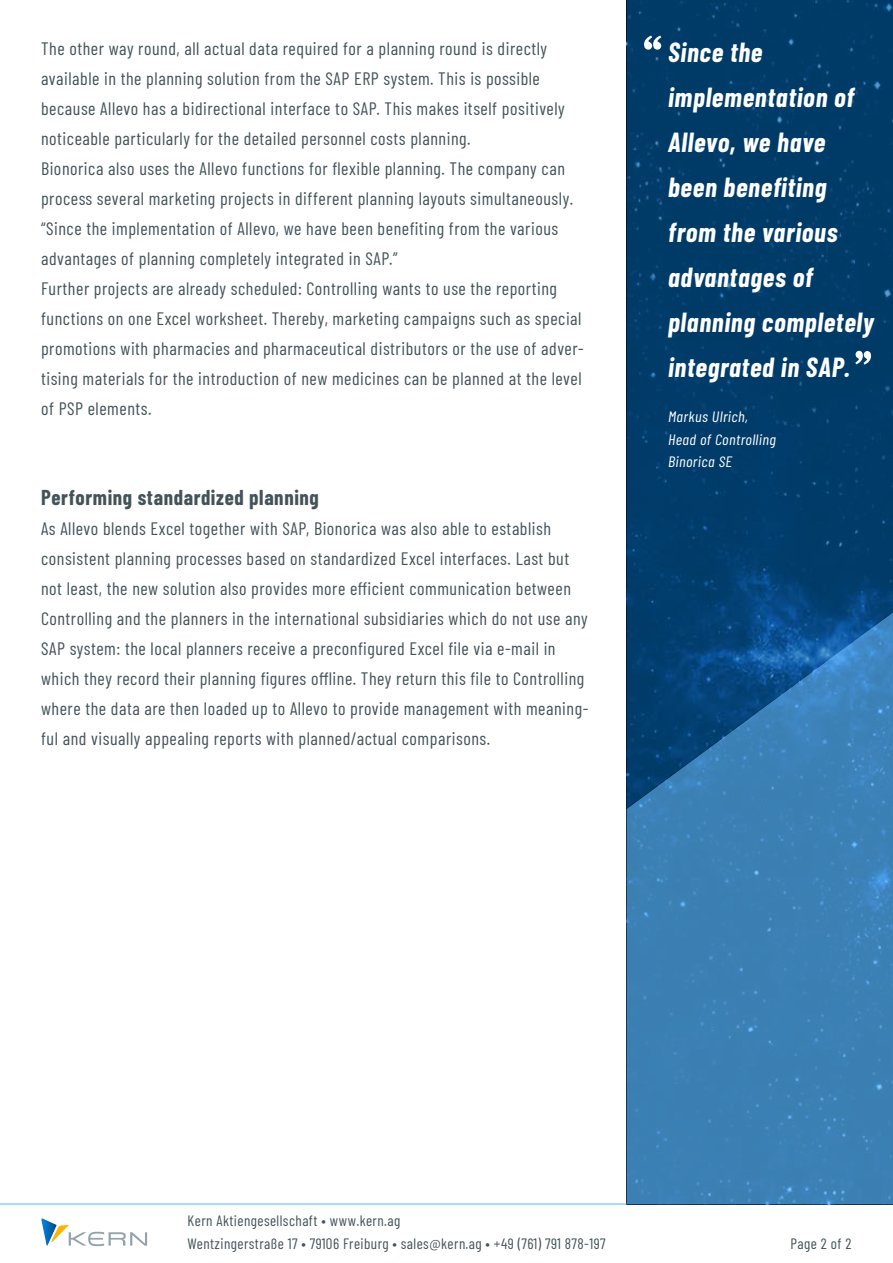
<style>
.page{position:relative;width:893px;height:1263px;background:#fff}
.page>*{position:absolute;margin:0;border:0;box-sizing:border-box;transform-origin:0 0}
.t1{font:italic 700 27px/45px "Barlow Condensed";letter-spacing:.03em;color:#fff}
.t2{font:700 21px "Barlow Condensed";letter-spacing:.03em;color:#445359}
.t3{font:18px/30px "Barlow Condensed";letter-spacing:.03em;color:#445359}
.t4{font:15px/22.5px "Barlow Condensed";letter-spacing:.03em;color:#445359}
.t5{font:italic 15px/22.5px "Barlow Condensed";letter-spacing:.025em;color:#fff;scale:1.07 1}
</style>
<div class="page">
<div style="left:626px;top:809px;width:267px;height:395px;background:#3b80b3"></div>
<svg style="left:626px;top:0;width:267px;height:809px;background:#084575"></svg>
<svg style="left:855px;top:351px;width:16px;height:14px"></svg>
<svg style="left:644px;top:36px;width:17px;height:14px"></svg>
<svg style="left:41px;top:1218px;width:106px;height:28px"></svg>
<hr style="left:0;top:1203px;width:627px;height:1px;background:#55b7ff">
<p class="t3" style="left:41px;top:32px;width:544px">The other way round, all actual data required for a planning round is directly available in the planning solution from the SAP ERP system. This is possible because Allevo has a bidirectional interface to SAP. This makes itself positively noticeable particularly for the detailed personnel costs planning.<br>Bionorica also uses the Allevo functions for flexible planning. The company can process several marketing projects in different planning layouts simultaneously. “Since the implementation of Allevo, we have been benefiting from the various advantages of planning completely integrated in SAP.”<br>Further projects are already scheduled: Controlling wants to use the reporting functions on one Excel worksheet. Thereby, marketing campaigns such as special promotions with pharmacies and pharmaceutical distributors or the use of adver&shy;tising materials for the introduction of new medicines can be planned at the level of PSP elements.</p>
<p class="t2" style="left:41px;top:483px;width:279px">Performing standardized planning</p>
<p class="t3" style="left:41px;top:512px;width:549px">As Allevo blends Excel together with SAP, Bionorica was also able to establish consistent planning processes based on standardized Excel interfaces. Last but not least, the new solution also provides more efficient communication between Controlling and the planners in the international subsidiaries which do not use any SAP system: the local planners receive a preconfigured Excel file via e-mail in which they record their planning figures offline. They return this file to Controlling where the data are then loaded up to Allevo to provide management with meaning&shy;ful and visually appealing reports with planned/actual comparisons.</p>
<h1 class="t1" style="left:668px;top:29px;width:207px">Since the implementation of<br>Allevo, we have been benefiting from the various advantages of planning completely integrated in SAP.</h1>
<p class="t5" style="left:668px;top:405px;width:102px">Markus Ulrich,<br>Head of Controlling<br>Binorica SE</p>
<p class="t4" style="left:188px;top:1208px;width:420px">Kern Aktiengesellschaft • www.kern.ag<br>Wentzingerstraße 17 • 79106 Freiburg • sales@kern.ag • +49 (761) 791 878-197</p>
<p class="t4" style="left:790px;top:1231px;width:63px">Page 2 of 2</p>
</div>
